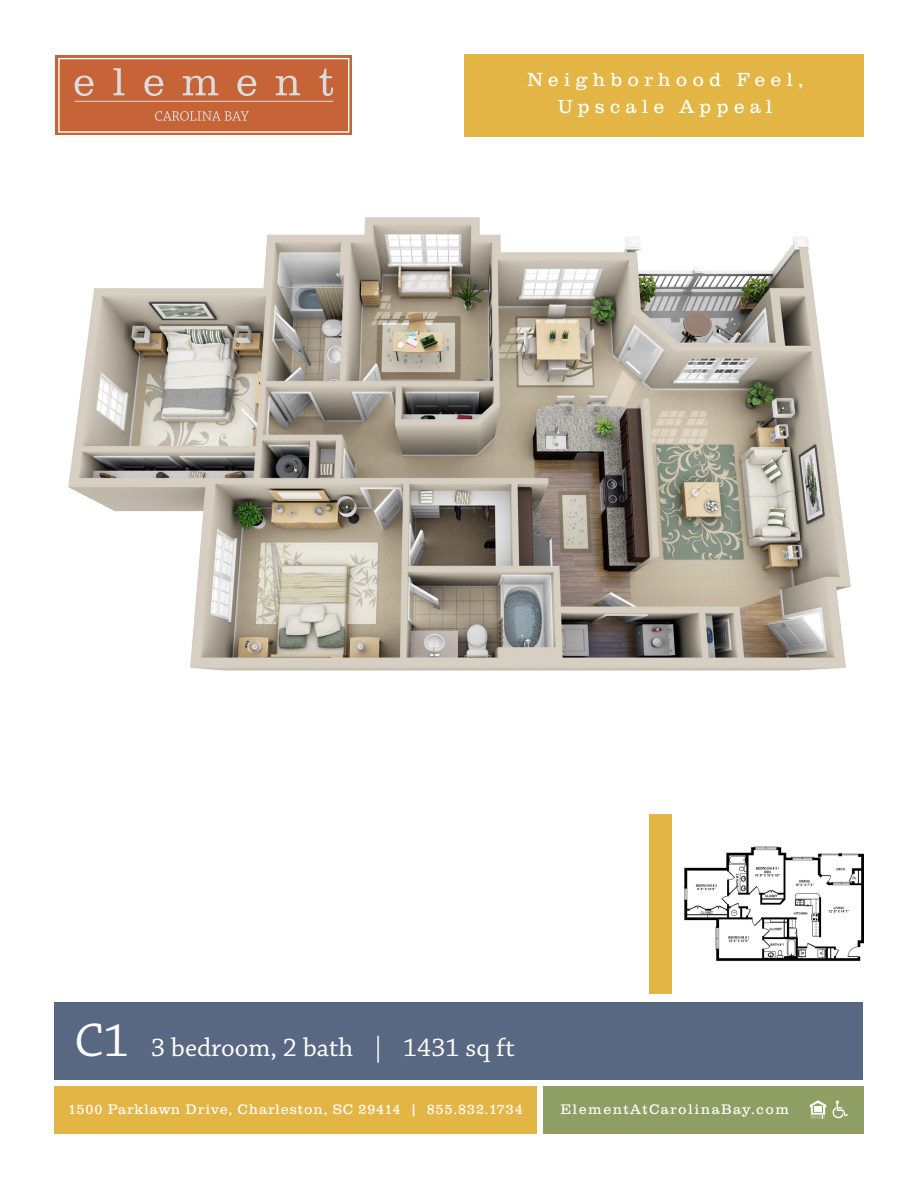
<style>
.page{position:relative;width:918px;height:1188px;background:#fff}
.page>*{position:absolute;margin:0;border:0;box-sizing:border-box;transform-origin:0 0}
.t1{font:27px "Chaparral Pro";color:#fff}
.t2{font:19.5px "Clarendon T Ligh";letter-spacing:.26em;color:#fff}
.t3{font:14.25px "Clarendon T Ligh";letter-spacing:.06em;color:#fff}
.t4{font:14.25px "Clarendon T Ligh";letter-spacing:.1em;color:#fff}
.s1{font-size:49.5px}
</style>
<div class="page">
<div style="left:56px;top:56px;width:296px;height:79px;background:#c66438"></div>
<svg style="left:75px;top:75px;width:19px;height:21px"></svg>
<svg style="left:113px;top:68px;width:12px;height:27px"></svg>
<svg style="left:144px;top:75px;width:19px;height:21px"></svg>
<svg style="left:183px;top:76px;width:35px;height:19px"></svg>
<svg style="left:237px;top:75px;width:19px;height:21px"></svg>
<svg style="left:276px;top:76px;width:24px;height:19px"></svg>
<svg style="left:319px;top:69px;width:14px;height:27px"></svg>
<hr style="left:75px;top:101px;width:258px;height:1px;background:#dbdcdd">
<div style="left:58px;top:58px;width:291px;height:75px;border:1px solid #fff"></div>
<svg style="left:155px;top:111px;width:94px;height:10px"></svg>
<div style="left:543px;top:1086px;width:321px;height:48px;background:#8f9e63"></div>
<div style="left:54px;top:1086px;width:483px;height:48px;background:#e3b545"></div>
<div style="left:464px;top:54px;width:400px;height:82px;background:#e3b545"></div>
<svg style="left:832px;top:1100px;width:16px;height:19px"></svg>
<svg style="left:810px;top:1100px;width:16px;height:19px"></svg>
<img style="left:68px;top:217px;width:783px;height:454px">
<div style="left:55px;top:1002px;width:808px;height:78px;background:#586883"></div>
<img style="left:685px;top:846px;width:179px;height:116px">
<div style="left:649px;top:814px;width:23px;height:180px;background:#e3b545"></div>
<p class="t2" style="left:527px;top:68px;width:278px">Neighborhood Feel,</p>
<p class="t2" style="left:558px;top:95px;width:216px">Upscale Appeal</p>
<p class="t1" style="left:75px;top:1032px;width:442px"><span class="s1">C1</span> 3 bedroom, 2 bath | 1431 sq ft</p>
<p class="t3" style="left:68px;top:1101px;width:456px">1500 Parklawn Drive, Charleston, SC 29414 | 855.832.1734</p>
<p class="t4" style="left:561px;top:1101px;width:230px">ElementAtCarolinaBay.com</p>
</div>
